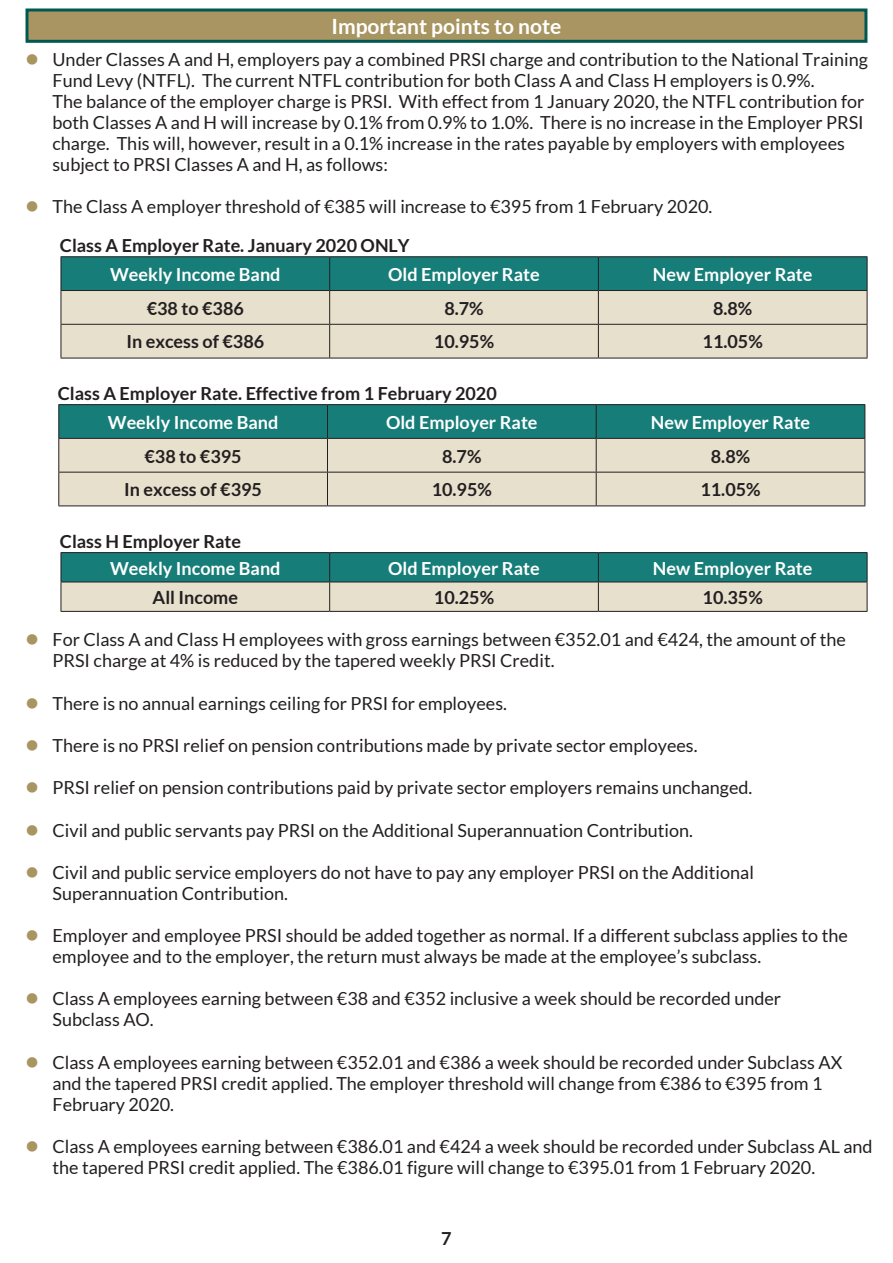
<style>
.page{position:relative;width:893px;height:1263px;background:#fff}
.page>*{position:absolute;margin:0;border:0;box-sizing:border-box;transform-origin:0 0}
.t1{font:700 21px "Lato";color:#fff}
.t2{font:18px/21px "Lato";color:#231f20}
.t3{font:700 18px "Lato";color:#231f20}
.t4{font:700 18px "Lato";color:#fff}
</style>
<div class="page">
<div style="left:26px;top:9px;width:841px;height:34px;background:#a89561;border:3px solid #005951"></div>
<div style="left:62px;top:257px;width:805px;height:33px;background:#167d79"></div>
<div style="left:62px;top:291px;width:805px;height:67px;background:#e7e0cd"></div>
<hr style="left:61px;top:256px;width:269px;height:1px;background:#231f20">
<hr style="left:61px;top:257px;width:1px;height:33px;background:#231f20">
<hr style="left:330px;top:256px;width:268px;height:1px;background:#231f20">
<hr style="left:329px;top:257px;width:1px;height:33px;background:#231f20">
<hr style="left:598px;top:256px;width:269px;height:1px;background:#231f20">
<hr style="left:598px;top:257px;width:1px;height:33px;background:#231f20">
<hr style="left:867px;top:257px;width:1px;height:33px;background:#231f20">
<hr style="left:61px;top:290px;width:269px;height:1px;background:#231f20">
<hr style="left:61px;top:291px;width:1px;height:33px;background:#231f20">
<hr style="left:330px;top:290px;width:268px;height:1px;background:#231f20">
<hr style="left:329px;top:291px;width:1px;height:33px;background:#231f20">
<hr style="left:598px;top:290px;width:269px;height:1px;background:#231f20">
<hr style="left:598px;top:291px;width:1px;height:33px;background:#231f20">
<hr style="left:867px;top:291px;width:1px;height:33px;background:#231f20">
<hr style="left:61px;top:324px;width:269px;height:1px;background:#231f20">
<hr style="left:61px;top:325px;width:1px;height:33px;background:#231f20">
<hr style="left:330px;top:324px;width:268px;height:1px;background:#231f20">
<hr style="left:329px;top:325px;width:1px;height:33px;background:#231f20">
<hr style="left:598px;top:324px;width:269px;height:1px;background:#231f20">
<hr style="left:598px;top:325px;width:1px;height:33px;background:#231f20">
<hr style="left:867px;top:325px;width:1px;height:33px;background:#231f20">
<hr style="left:61px;top:358px;width:269px;height:1px;background:#231f20">
<hr style="left:330px;top:358px;width:268px;height:1px;background:#231f20">
<hr style="left:598px;top:358px;width:269px;height:1px;background:#231f20">
<hr style="left:61px;top:552px;width:269px;height:1px;background:#231f20">
<hr style="left:330px;top:552px;width:268px;height:1px;background:#231f20">
<hr style="left:598px;top:552px;width:269px;height:1px;background:#231f20">
<svg style="left:61px;top:553px;width:807px;height:58px;background:#7caa9f"></svg>
<hr style="left:61px;top:611px;width:269px;height:1px;background:#231f20">
<hr style="left:330px;top:611px;width:268px;height:1px;background:#231f20">
<hr style="left:598px;top:611px;width:269px;height:1px;background:#231f20">
<div style="left:59px;top:405px;width:805px;height:33px;background:#167d79"></div>
<div style="left:59px;top:439px;width:805px;height:66px;background:#e7e0cd"></div>
<hr style="left:58px;top:404px;width:269px;height:1px;background:#231f20">
<hr style="left:58px;top:405px;width:1px;height:33px;background:#231f20">
<hr style="left:327px;top:404px;width:269px;height:1px;background:#231f20">
<hr style="left:327px;top:405px;width:1px;height:33px;background:#231f20">
<hr style="left:596px;top:404px;width:269px;height:1px;background:#231f20">
<hr style="left:596px;top:405px;width:1px;height:33px;background:#231f20">
<hr style="left:864px;top:405px;width:1px;height:33px;background:#231f20">
<hr style="left:58px;top:438px;width:269px;height:1px;background:#231f20">
<hr style="left:58px;top:439px;width:1px;height:33px;background:#231f20">
<hr style="left:327px;top:438px;width:269px;height:1px;background:#231f20">
<hr style="left:327px;top:439px;width:1px;height:33px;background:#231f20">
<hr style="left:596px;top:438px;width:269px;height:1px;background:#231f20">
<hr style="left:596px;top:439px;width:1px;height:33px;background:#231f20">
<hr style="left:864px;top:439px;width:1px;height:33px;background:#231f20">
<hr style="left:58px;top:472px;width:269px;height:1px;background:#231f20">
<hr style="left:58px;top:472px;width:1px;height:33px;background:#231f20">
<hr style="left:327px;top:472px;width:269px;height:1px;background:#231f20">
<hr style="left:327px;top:472px;width:1px;height:33px;background:#231f20">
<hr style="left:596px;top:472px;width:269px;height:1px;background:#231f20">
<hr style="left:596px;top:472px;width:1px;height:33px;background:#231f20">
<hr style="left:864px;top:472px;width:1px;height:33px;background:#231f20">
<hr style="left:58px;top:505px;width:269px;height:1px;background:#231f20">
<hr style="left:327px;top:505px;width:269px;height:1px;background:#231f20">
<hr style="left:596px;top:505px;width:269px;height:1px;background:#231f20">
<p class="t1" style="left:331px;top:14px;width:231px">Important points to note</p>
<p class="t2" style="left:53px;top:48px;width:817px">Under Classes A and H, employers pay a combined PRSI charge and contribution to the National Training Fund Levy (NTFL). The current NTFL contribution for both Class A and Class H employers is 0.9%.<br>The balance of the employer charge is PRSI. With effect from 1 January 2020, the NTFL contribution for both Classes A and H will increase by 0.1% from 0.9% to 1.0%. There is no increase in the Employer PRSI charge. This will, however, result in a 0.1% increase in the rates payable by employers with employees subject to PRSI Classes A and H, as follows:</p>
<p class="t2" style="left:53px;top:196px;width:661px">The Class A employer threshold of €385 will increase to €395 from 1 February 2020.</p>
<p class="t3" style="left:60px;top:235px;width:351px">Class A Employer Rate. January 2020 ONLY</p>
<p class="t4" style="left:110px;top:264px;width:172px">Weekly Income Band</p>
<p class="t4" style="left:388px;top:264px;width:153px">Old Employer Rate</p>
<p class="t4" style="left:653px;top:264px;width:161px">New Employer Rate</p>
<p class="t3" style="left:147px;top:298px;width:99px">€38 to €386</p>
<p class="t3" style="left:444px;top:298px;width:41px">8.7%</p>
<p class="t3" style="left:713px;top:298px;width:41px">8.8%</p>
<p class="t3" style="left:126px;top:332px;width:139px">In excess of €386</p>
<p class="t3" style="left:434px;top:332px;width:62px">10.95%</p>
<p class="t3" style="left:703px;top:332px;width:62px">11.05%</p>
<p class="t3" style="left:58px;top:383px;width:441px">Class A Employer Rate. Effective from 1 February 2020</p>
<p class="t4" style="left:108px;top:412px;width:172px">Weekly Income Band</p>
<p class="t4" style="left:386px;top:412px;width:153px">Old Employer Rate</p>
<p class="t4" style="left:651px;top:412px;width:161px">New Employer Rate</p>
<p class="t3" style="left:145px;top:446px;width:99px">€38 to €395</p>
<p class="t3" style="left:442px;top:446px;width:41px">8.7%</p>
<p class="t3" style="left:711px;top:446px;width:41px">8.8%</p>
<p class="t3" style="left:124px;top:479px;width:139px">In excess of €395</p>
<p class="t3" style="left:432px;top:479px;width:62px">10.95%</p>
<p class="t3" style="left:700px;top:479px;width:62px">11.05%</p>
<p class="t3" style="left:60px;top:531px;width:183px">Class H Employer Rate</p>
<p class="t4" style="left:110px;top:558px;width:172px">Weekly Income Band</p>
<p class="t4" style="left:388px;top:558px;width:153px">Old Employer Rate</p>
<p class="t4" style="left:653px;top:558px;width:161px">New Employer Rate</p>
<p class="t3" style="left:153px;top:587px;width:87px">All Income</p>
<p class="t3" style="left:434px;top:587px;width:62px">10.25%</p>
<p class="t3" style="left:703px;top:587px;width:62px">10.35%</p>
<p class="t2" style="left:53px;top:629px;width:795px">For Class A and Class H employees with gross earnings between €352.01 and €424, the amount of the<br>PRSI charge at 4% is reduced by the tapered weekly PRSI Credit.</p>
<p class="t2" style="left:53px;top:693px;width:456px">There is no annual earnings ceiling for PRSI for employees.</p>
<p class="t2" style="left:53px;top:735px;width:647px">There is no PRSI relief on pension contributions made by private sector employees.</p>
<p class="t2" style="left:53px;top:777px;width:701px">PRSI relief on pension contributions paid by private sector employers remains unchanged.</p>
<p class="t2" style="left:53px;top:819px;width:642px">Civil and public servants pay PRSI on the Additional Superannuation Contribution.</p>
<p class="t2" style="left:53px;top:862px;width:703px">Civil and public service employers do not have to pay any employer PRSI on the Additional<br>Superannuation Contribution.</p>
<p class="t2" style="left:53px;top:925px;width:797px">Employer and employee PRSI should be added together as normal. If a different subclass applies to the employee and to the employer, the return must always be made at the employee’s subclass.</p>
<p class="t2" style="left:53px;top:988px;width:730px">Class A employees earning between €38 and €352 inclusive a week should be recorded under<br>Subclass AO.</p>
<p class="t2" style="left:53px;top:1051px;width:791px">Class A employees earning between €352.01 and €386 a week should be recorded under Subclass AX and the tapered PRSI credit applied. The employer threshold will change from €386 to €395 from 1<br>February 2020.</p>
<p class="t2" style="left:53px;top:1136px;width:822px">Class A employees earning between €386.01 and €424 a week should be recorded under Subclass AL and the tapered PRSI credit applied. The €386.01 figure will change to €395.01 from 1 February 2020.</p>
<p class="t3" style="left:441px;top:1228px;width:12px">7</p>
</div>
